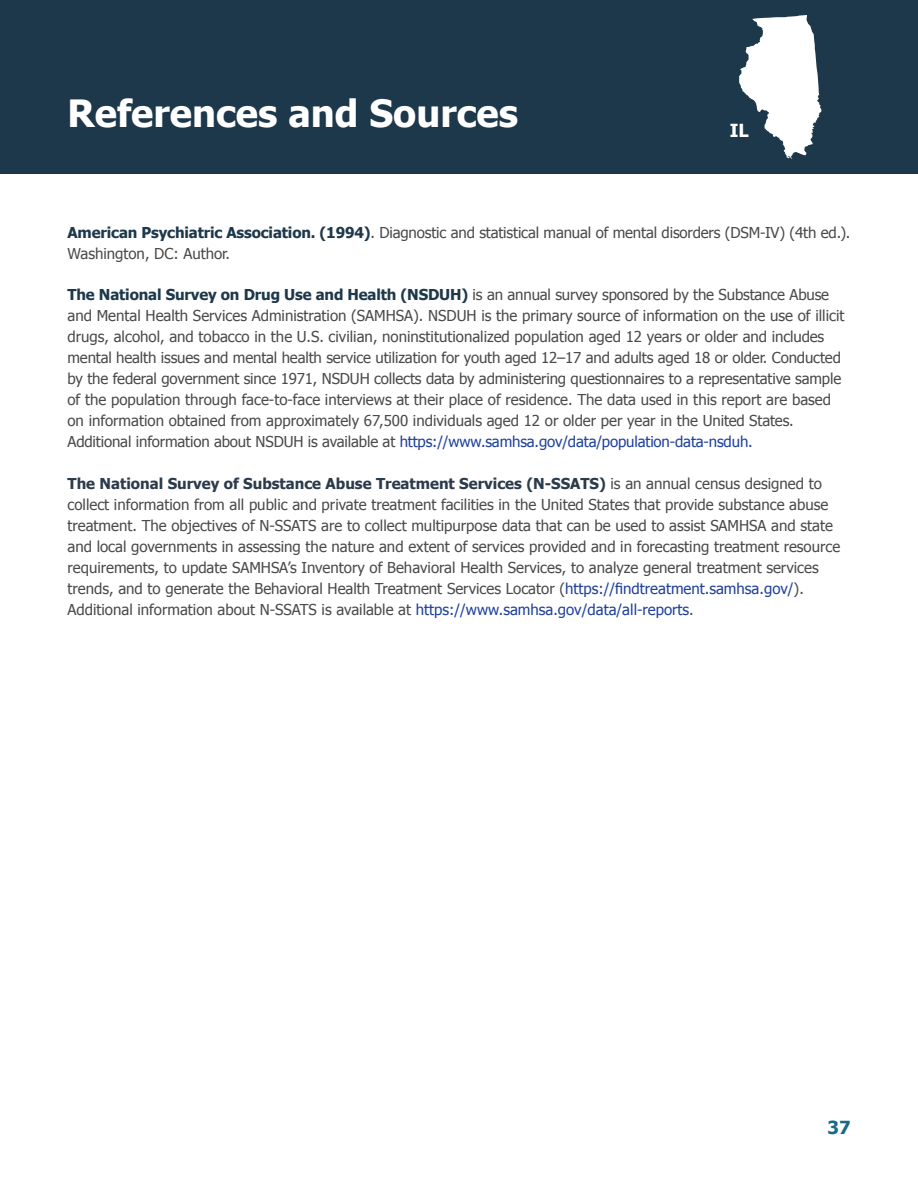
<style>
.page{position:relative;width:918px;height:1188px;background:#fff}
.page>*{position:absolute;margin:0;border:0;box-sizing:border-box;transform-origin:0 0}
.t1{font:700 37.5px "Tahoma";color:#fff}
.t2{font:700 18px "Tahoma";color:#1a6986}
.t3{font:700 18px "Tahoma";color:#fff}
.t4{font:15px/21px "Tahoma";color:#4a4a4a}
.s1{font-weight:700;color:#1e384b}
.s2{color:#1f419a}
.s3{font-weight:700;color:#2c3b4c}
.s4{color:#20419a}
</style>
<div class="page">
<div style="left:0;top:0;width:918px;height:174px;background:#1e384b"></div>
<svg style="left:739px;top:15px;width:82px;height:143px"></svg>
<h2 class="t1" style="left:68px;top:87px;width:452px">References and Sources</h2>
<p class="t3" style="left:730px;top:118px;width:20px">IL</p>
<p class="t4" style="left:68px;top:222px;width:784px"><span class="s1">American Psychiatric Association. (1994)</span>. Diagnostic and statistical manual of mental disorders (DSM-IV) (4th ed.).<br>Washington, DC: Author.</p>
<p class="t4" style="left:68px;top:284px;width:779px"><span class="s1">The National Survey on Drug Use and Health (NSDUH)</span> is an annual survey sponsored by the Substance Abuse and Mental Health Services Administration (SAMHSA). NSDUH is the primary source of information on the use of illicit drugs, alcohol, and tobacco in the U.S. civilian, noninstitutionalized population aged 12 years or older and includes mental health issues and mental health service utilization for youth aged 12–17 and adults aged 18 or older. Conducted by the federal government since 1971, NSDUH collects data by administering questionnaires to a representative sample of the population through face-to-face interviews at their place of residence. The data used in this report are based on information obtained from approximately 67,500 individuals aged 12 or older per year in the United States.<br>Additional information about NSDUH is available at <span class="s2">https://www.samhsa.gov/data/population-data-nsduh.</span></p>
<p class="t4" style="left:68px;top:472px;width:774px"><span class="s3">The National Survey of Substance Abuse Treatment Services (N-SSATS)</span> is an annual census designed to collect information from all public and private treatment facilities in the United States that provide substance abuse treatment. The objectives of N-SSATS are to collect multipurpose data that can be used to assist SAMHSA and state and local governments in assessing the nature and extent of services provided and in forecasting treatment resource requirements, to update SAMHSA’s Inventory of Behavioral Health Services, to analyze general treatment services trends, and to generate the Behavioral Health Treatment Services Locator (<span class="s4">https://findtreatment.samhsa.gov/</span>).<br>Additional information about N-SSATS is available at <span class="s4">https://www.samhsa.gov/data/all-reports</span>.</p>
<p class="t2" style="left:828px;top:1115px;width:24px">37</p>
</div>
